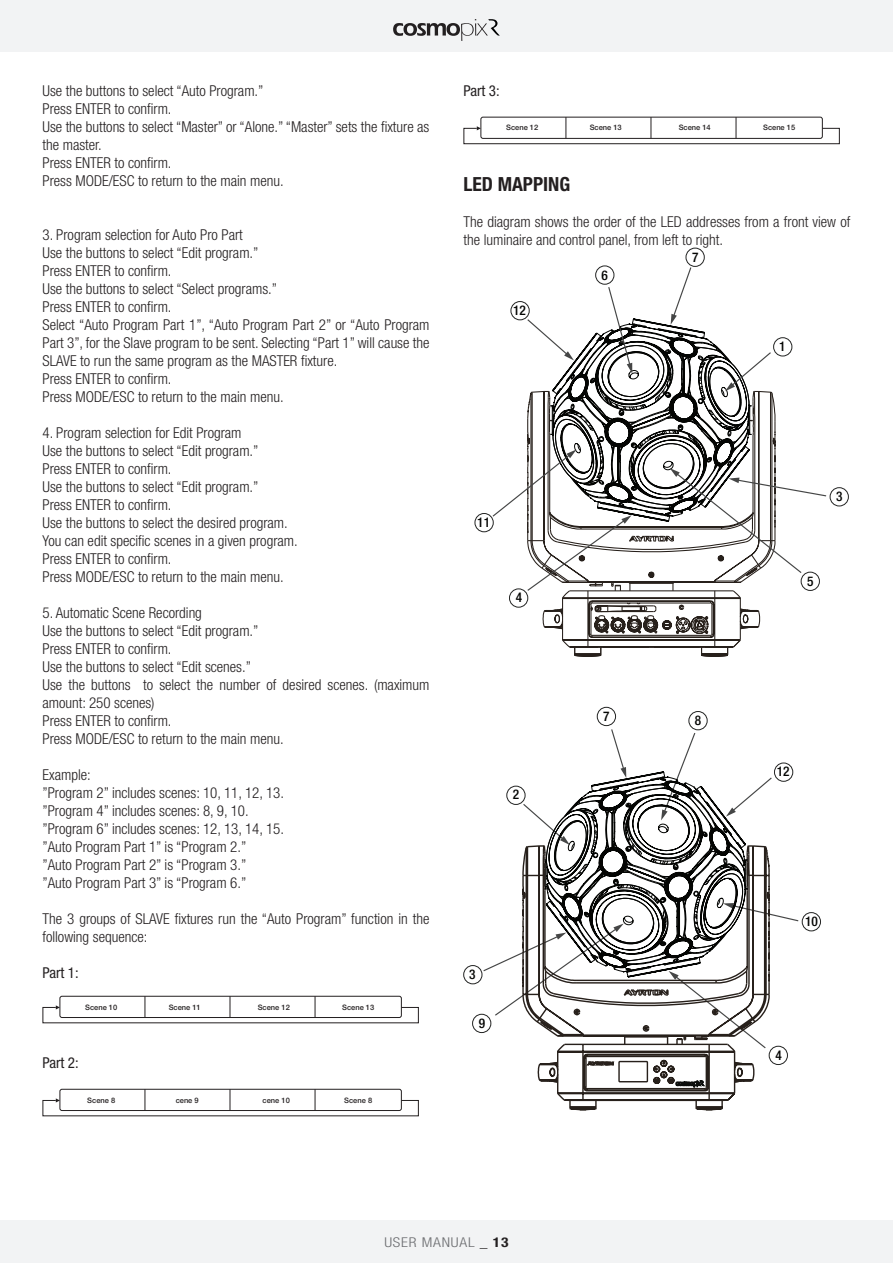
<style>
.page{position:relative;width:893px;height:1263px;background:#fff}
.page>*{position:absolute;margin:0;border:0;box-sizing:border-box;transform-origin:0 0}
.t1{font:700 condensed 19.5px "Helvetica Neue LT Std";color:#231f20}
.t2{font:300 condensed 15px/18px "Helvetica Neue LT Std";color:#231f20}
.t3{font:condensed 15px "Helvetica Neue LT Std";color:#231f20}
.t4{font:300 condensed 13.5px "Helvetica Neue LT Std";letter-spacing:.05em;color:#6c6d70;scale:1.15 1}
.t5{font:500 condensed 13.35px "Helvetica Neue LT Std";color:#040503}
.t6{font:500 7.5px "Helvetica Neue LT Std";color:#231f20}
.s1{color:#231f20}
.s2{font-weight:700;color:#231f20}
</style>
<div class="page">
<div style="left:0;top:0;width:893px;height:52px;background:#f2f3f4"></div>
<div style="left:0;top:1220px;width:893px;height:43px;background:#f2f3f4"></div>
<svg style="left:393px;top:19px;width:107px;height:22px"></svg>
<svg style="left:42px;top:996px;width:377px;height:27px"></svg>
<svg style="left:43px;top:1089px;width:376px;height:27px"></svg>
<svg style="left:463px;top:117px;width:377px;height:27px"></svg>
<svg style="left:526px;top:591px;width:235px;height:57px"></svg>
<svg style="left:574px;top:614px;width:155px;height:43px"></svg>
<svg style="left:493px;top:267px;width:333px;height:324px"></svg>
<div style="left:773px;top:337px;width:19px;height:19px;border:1px solid #232423;border-radius:50%"></div>
<div style="left:686px;top:248px;width:18px;height:19px;border:1px solid #232423;border-radius:50%"></div>
<div style="left:595px;top:266px;width:19px;height:18px;border:1px solid #232423;border-radius:50%"></div>
<div style="left:597px;top:707px;width:19px;height:19px;border:1px solid #232423;border-radius:50%"></div>
<div style="left:689px;top:711px;width:18px;height:19px;border:1px solid #232423;border-radius:50%"></div>
<div style="left:511px;top:301px;width:18px;height:19px;border:1px solid #232423;border-radius:50%"></div>
<div style="left:830px;top:487px;width:19px;height:19px;border:1px solid #232423;border-radius:50%"></div>
<div style="left:802px;top:912px;width:19px;height:19px;border:1px solid #232423;border-radius:50%"></div>
<div style="left:801px;top:572px;width:19px;height:19px;border:1px solid #232423;border-radius:50%"></div>
<div style="left:769px;top:1046px;width:19px;height:19px;border:1px solid #232423;border-radius:50%"></div>
<div style="left:509px;top:589px;width:19px;height:18px;border:1px solid #232423;border-radius:50%"></div>
<div style="left:472px;top:1014px;width:19px;height:19px;border:1px solid #232423;border-radius:50%"></div>
<div style="left:475px;top:513px;width:18px;height:19px;border:1px solid #232423;border-radius:50%"></div>
<div style="left:463px;top:965px;width:19px;height:19px;border:1px solid #232423;border-radius:50%"></div>
<svg style="left:537px;top:1048px;width:233px;height:63px"></svg>
<svg style="left:584px;top:1059px;width:31px;height:11px"></svg>
<svg style="left:483px;top:729px;width:315px;height:319px"></svg>
<svg style="left:652px;top:1059px;width:53px;height:30px"></svg>
<p class="t2" style="left:43px;top:81px;width:388px">Use the buttons to select “Auto Program.”<br>Press ENTER to confirm.<br>Use the buttons to select “Master” or “Alone.” “Master” sets the fixture as the master.<br>Press ENTER to confirm.<br>Press MODE/ESC to return to the main menu.</p>
<p class="t2" style="left:43px;top:225px;width:388px">3. Program selection for Auto Pro Part<br>Use the buttons to select “Edit program.”<br>Press ENTER to confirm.<br>Use the buttons to select “Select programs.”<br>Press ENTER to confirm.<br>Select “Auto Program Part 1”, “Auto Program Part 2” or “Auto Program Part 3”, for the Slave program to be sent. Selecting “Part 1” will cause the SLAVE to run the same program as the MASTER fixture.<br>Press ENTER to confirm.<br>Press MODE/ESC to return to the main menu.</p>
<p class="t2" style="left:43px;top:423px;width:257px">4. Program selection for Edit Program<br>Use the buttons to select “Edit program.”<br>Press ENTER to confirm.<br>Use the buttons to select “Edit program.”<br>Press ENTER to confirm.<br>Use the buttons to select the desired program.<br>You can edit specific scenes in a given program.<br>Press ENTER to confirm.<br>Press MODE/ESC to return to the main menu.</p>
<p class="t2" style="left:43px;top:603px;width:388px">5. Automatic Scene Recording<br>Use the buttons to select “Edit program.”<br>Press ENTER to confirm.<br>Use the buttons to select “Edit scenes.”<br>Use the buttons to select the number of desired scenes. (maximum amount: 250 scenes)<br>Press ENTER to confirm.<br>Press MODE/ESC to return to the main menu.</p>
<p class="t2" style="left:43px;top:765px;width:243px">Example:<br>”Program 2” includes scenes: 10, 11, 12, 13. ”Program 4” includes scenes: 8, 9, 10. ”Program 6” includes scenes: 12, 13, 14, 15. ”Auto Program Part 1” is “Program 2.”<br>”Auto Program Part 2” is “Program 3.”<br>”Auto Program Part 3” is “Program 6.”</p>
<p class="t2" style="left:43px;top:909px;width:388px">The 3 groups of SLAVE fixtures run the “Auto Program” function in the following sequence:</p>
<p class="t3" style="left:43px;top:964px;width:38px">Part 1:</p>
<p class="t6" style="left:85px;top:1002px;width:34px">Scene 10</p>
<p class="t6" style="left:169px;top:1002px;width:34px">Scene 11</p>
<p class="t6" style="left:258px;top:1002px;width:34px">Scene 12</p>
<p class="t6" style="left:342px;top:1002px;width:34px">Scene 13</p>
<p class="t3" style="left:43px;top:1054px;width:38px">Part 2:</p>
<p class="t6" style="left:87px;top:1095px;width:29px">Scene 8</p>
<p class="t6" style="left:176px;top:1095px;width:25px">cene 9</p>
<p class="t6" style="left:263px;top:1095px;width:29px">cene 10</p>
<p class="t6" style="left:344px;top:1095px;width:29px">Scene 8</p>
<p class="t3" style="left:463px;top:82px;width:38px">Part 3:</p>
<p class="t6" style="left:506px;top:123px;width:34px">Scene 12</p>
<p class="t6" style="left:590px;top:123px;width:34px">Scene 13</p>
<p class="t6" style="left:679px;top:123px;width:34px">Scene 14</p>
<p class="t6" style="left:763px;top:123px;width:34px">Scene 15</p>
<h1 class="t1" style="left:463px;top:172px;width:108px">LED MAPPING</h1>
<p class="t2" style="left:463px;top:212px;width:388px">The diagram shows the order of the LED addresses from a front view of the luminaire and control panel, from left to right.</p>
<p class="t5" style="left:513px;top:302px;width:14px">12</p>
<p class="t5" style="left:477px;top:514px;width:14px">11</p>
<p class="t5" style="left:516px;top:589px;width:8px">4</p>
<p class="t5" style="left:513px;top:787px;width:8px">2</p>
<p class="t5" style="left:469px;top:966px;width:8px">3</p>
<p class="t5" style="left:479px;top:1015px;width:8px">9</p>
<p class="t5" style="left:602px;top:267px;width:8px">6</p>
<p class="t5" style="left:692px;top:249px;width:8px">7</p>
<p class="t5" style="left:603px;top:708px;width:8px">7</p>
<p class="t5" style="left:695px;top:713px;width:8px">8</p>
<p class="t5" style="left:779px;top:338px;width:8px">1</p>
<p class="t5" style="left:836px;top:488px;width:8px">3</p>
<p class="t5" style="left:807px;top:573px;width:8px">5</p>
<p class="t5" style="left:777px;top:763px;width:14px">12</p>
<p class="t5" style="left:805px;top:913px;width:14px">10</p>
<p class="t5" style="left:775px;top:1047px;width:8px">4</p>
<p class="t4" style="left:384px;top:1234px;width:110px">USER MANUAL <span class="s1">_</span> <span class="s2">13</span></p>
</div>
